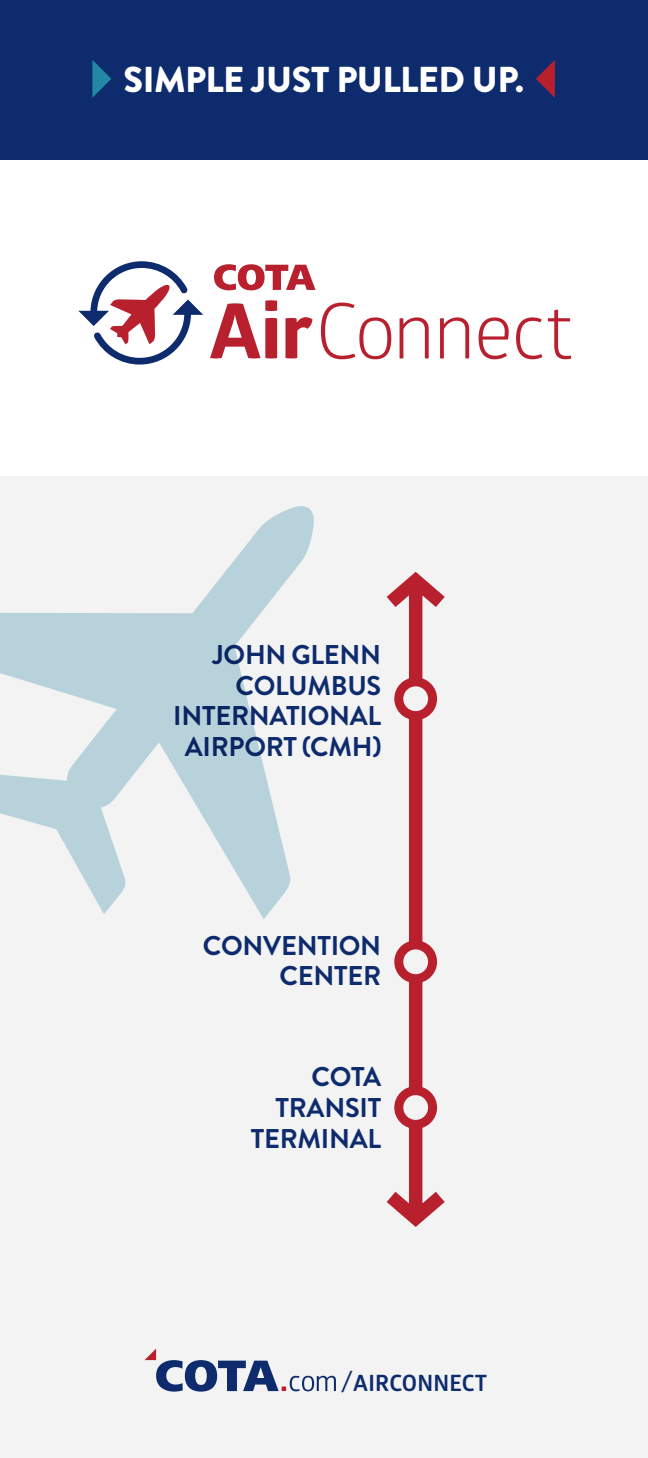
<style>
.page{position:relative;width:648px;height:1458px;background:#fff}
.page>*{position:absolute;margin:0;border:0;box-sizing:border-box;transform-origin:0 0}
.t1{font:900 36px "Brandon Grotesque";letter-spacing:-.015em;color:#fff}
.t2{font:700 27.22px/30.6px "Brandon Grotesque";letter-spacing:-.01em;color:#0d2b6d;text-align:right}
.t3{font:700 22.5px "Glober";letter-spacing:.01em;color:#0d2b6d}
.s1{font-weight:400;font-size:27px}
</style>
<div class="page">
<div style="left:0;top:477px;width:648px;height:981px;background:#f3f3f3"></div>
<div style="left:0;top:0;width:648px;height:160px;background:#0d2b6d"></div>
<svg style="left:92px;top:60px;width:19px;height:38px"></svg>
<svg style="left:536px;top:60px;width:19px;height:38px"></svg>
<svg style="left:210px;top:300px;width:361px;height:59px"></svg>
<svg style="left:214px;top:264px;width:102px;height:26px"></svg>
<svg style="left:78px;top:261px;width:125px;height:104px"></svg>
<svg style="left:145px;top:1349px;width:191px;height:43px"></svg>
<svg style="left:386px;top:571px;width:59px;height:656px"></svg>
<svg style="left:399px;top:945px;width:34px;height:34px"></svg>
<div style="left:394px;top:940px;width:43px;height:43px;border:9px solid #b9202e;border-radius:50%"></div>
<svg style="left:399px;top:1091px;width:34px;height:33px"></svg>
<div style="left:394px;top:1086px;width:43px;height:43px;border:9px solid #b9202e;border-radius:50%"></div>
<svg style="left:399px;top:682px;width:34px;height:34px"></svg>
<div style="left:394px;top:677px;width:43px;height:43px;border:9px solid #b9202e;border-radius:50%"></div>
<svg style="left:0;top:506px;width:314px;height:413px"></svg>
<p class="t1" style="left:124px;top:54px;width:402px">SIMPLE JUST PULLED UP.</p>
<p class="t2" style="left:173px;top:640px;width:210px">JOHN GLENN<br>COLUMBUS<br>INTERNATIONAL<br>AIRPORT (CMH)</p>
<p class="t2" style="left:203px;top:930px;width:180px">CONVENTION</p>
<p class="t2" style="left:280px;top:961px;width:103px">CENTER</p>
<p class="t2" style="left:312px;top:1062px;width:71px">COTA</p>
<p class="t2" style="left:276px;top:1093px;width:107px">TRANSIT</p>
<p class="t2" style="left:251px;top:1123px;width:132px">TERMINAL</p>
<p class="t3" style="left:341px;top:1367px;width:148px"><span class="s1">/</span>AIRCONNECT</p>
</div>
